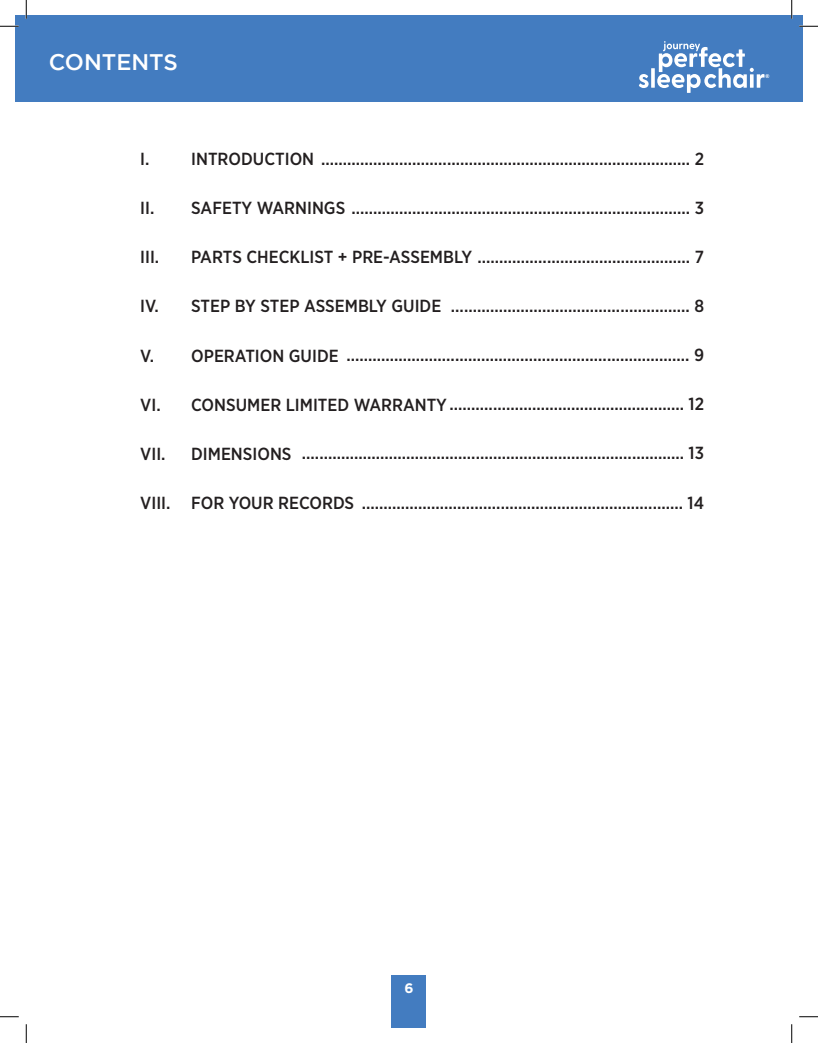
<style>
.page{position:relative;width:818px;height:1043px;background:#fff}
.page>*{position:absolute;margin:0;border:0;box-sizing:border-box;transform-origin:0 0}
.Page_Title{font:500 22.5px "Gotham";color:#fff}
.t1{font:500 17.5px "Gotham Narrow";color:#231f20}
.t2{font:700 13.75px "Gotham";color:#fff}
.t3{font:900 5.25px "Arial";color:#fff;scale:.96 1}
</style>
<div class="page">
<div style="left:391px;top:975px;width:35px;height:53px;background:#437cc0"></div>
<div style="left:15px;top:15px;width:787px;height:87px;background:#437cc0"></div>
<svg style="left:639px;top:74px;width:9px;height:14px"></svg>
<hr style="left:651px;top:68px;width:3px;height:20px;background:#fff">
<svg style="left:657px;top:41px;width:107px;height:52px"></svg>
<svg style="left:0;top:25px;width:19px;height:2px"></svg>
<svg style="left:799px;top:25px;width:19px;height:2px"></svg>
<svg style="left:0;top:1016px;width:19px;height:1px"></svg>
<svg style="left:799px;top:1016px;width:19px;height:1px"></svg>
<svg style="left:25px;top:0;width:2px;height:19px"></svg>
<svg style="left:25px;top:1024px;width:2px;height:18px"></svg>
<svg style="left:791px;top:0;width:1px;height:19px"></svg>
<svg style="left:791px;top:1024px;width:1px;height:18px"></svg>
<p class="Page_Title" style="left:49px;top:49px;width:131px">CONTENTS</p>
<p class="t1" style="left:140px;top:147px;width:565px">I. INTRODUCTION ..................................................................................... 2</p>
<p class="t1" style="left:140px;top:196px;width:565px">II. SAFETY WARNINGS .............................................................................. 3</p>
<p class="t1" style="left:140px;top:246px;width:20px">III.</p>
<p class="t1" style="left:191px;top:245px;width:514px">PARTS CHECKLIST + PRE-ASSEMBLY ................................................. 7</p>
<p class="t1" style="left:140px;top:295px;width:302px">IV. STEP BY STEP ASSEMBLY GUIDE</p>
<p class="t1" style="left:140px;top:344px;width:565px">V. OPERATION GUIDE ............................................................................... 9</p>
<p class="t1" style="left:140px;top:393px;width:565px">VI. CONSUMER LIMITED WARRANTY...................................................... 12</p>
<p class="t1" style="left:140px;top:442px;width:27px">VII.</p>
<p class="t1" style="left:191px;top:442px;width:102px">DIMENSIONS</p>
<p class="t1" style="left:140px;top:491px;width:565px">VIII. FOR YOUR RECORDS .......................................................................... 14</p>
<p class="t1" style="left:451px;top:295px;width:254px">....................................................... 8</p>
<p class="t1" style="left:302px;top:442px;width:403px">........................................................................................ 13</p>
<p class="t3" style="left:765px;top:72px;width:6px">®</p>
<p class="t2" style="left:404px;top:980px;width:11px">6</p>
</div>
